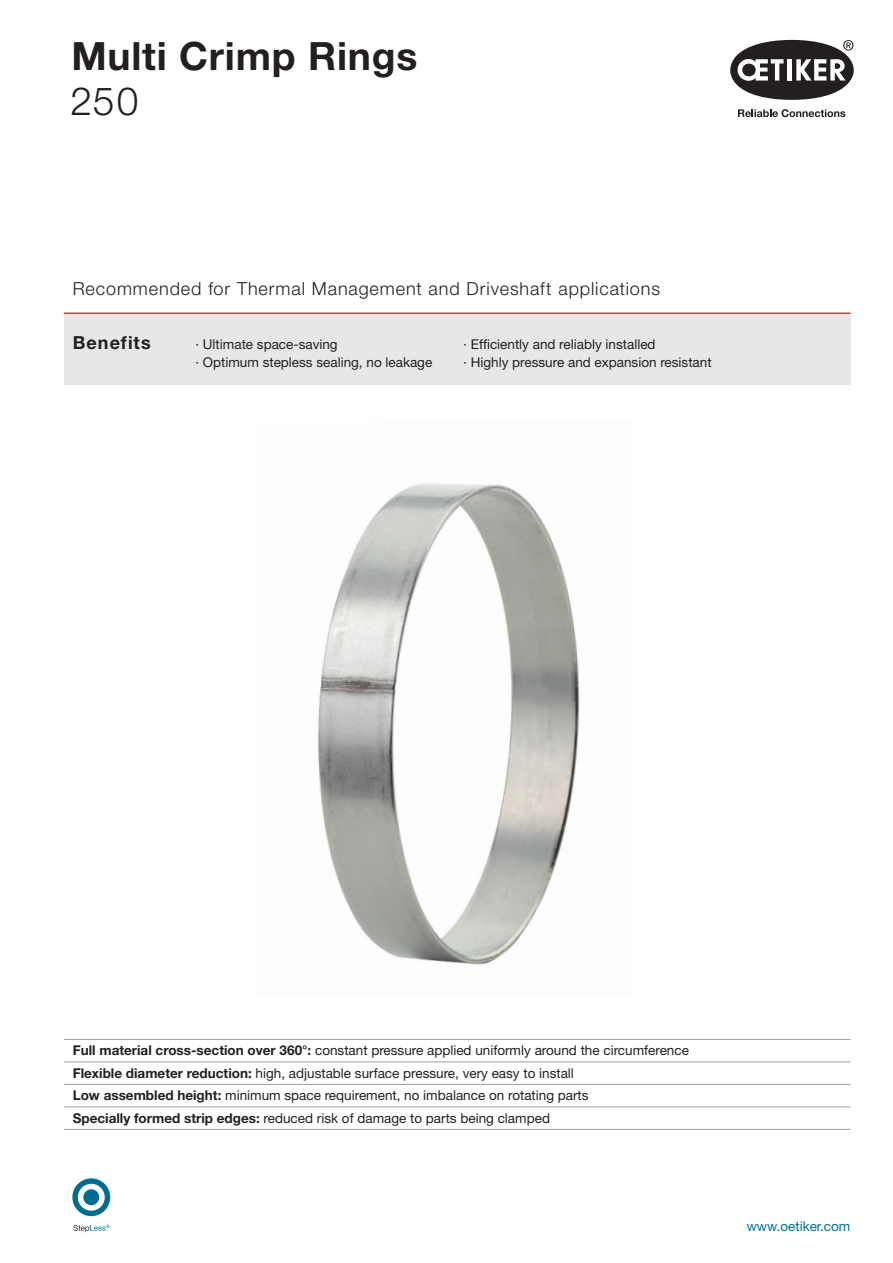
<style>
.page{position:relative;width:893px;height:1263px;background:#fff}
.page>*{position:absolute;margin:0;border:0;box-sizing:border-box;transform-origin:0 0}
.head_26pt{font:700 39px "Helvetica Neue LT Pro";letter-spacing:.02em;color:#231f20}
.head_26pt-2{font:300 39px "Helvetica Neue LT Pro";color:#231f20}
.subhead_12pt{font:300 18px "Helvetica Neue LT Pro";letter-spacing:.05em;color:#231f20}
.subhead_12pt-2{font:700 18px "Helvetica Neue LT Pro";letter-spacing:.06em;color:#231f20}
.copy_9pt_lined{font:13.5px "Helvetica Neue LT Pro";color:#231f20}
.copy_9pt{font:13.5px "Helvetica Neue LT Pro";color:#231f20}
.t1{font:13.5px "Helvetica Neue LT Pro";color:#006f9a}
.s1{font-weight:700}
</style>
<div class="page">
<img style="left:317px;top:483px;width:263px;height:482px">
<svg style="left:730px;top:40px;width:124px;height:60px"></svg>
<svg style="left:738px;top:109px;width:107px;height:8px"></svg>
<div style="left:64px;top:313px;width:786px;height:72px;background:#e6e7e9"></div>
<hr style="left:64px;top:313px;width:786px;height:1px;background:#db3f32">
<svg style="left:73px;top:1225px;width:36px;height:7px"></svg>
<svg style="left:72px;top:1178px;width:38px;height:38px"></svg>
<hr style="left:64px;top:1039px;width:786px;height:1px;background:#9d9fa2">
<hr style="left:64px;top:1061px;width:786px;height:1px;background:#9d9fa2">
<hr style="left:64px;top:1084px;width:786px;height:1px;background:#9d9fa2">
<hr style="left:64px;top:1106px;width:786px;height:1px;background:#9d9fa2">
<hr style="left:64px;top:1129px;width:786px;height:1px;background:#9d9fa2">
<p class="head_26pt" style="left:71px;top:32px;width:347px">Multi Crimp Rings</p>
<p class="head_26pt-2" style="left:70px;top:78px;width:70px">250</p>
<p class="subhead_12pt" style="left:73px;top:277px;width:589px">Recommended for Thermal Management and Driveshaft applications</p>
<p class="subhead_12pt-2" style="left:73px;top:331px;width:79px">Benefits</p>
<p class="copy_9pt" style="left:195px;top:335px;width:144px">· Ultimate space-saving</p>
<p class="copy_9pt" style="left:195px;top:353px;width:238px">· Optimum stepless sealing, no leakage</p>
<p class="copy_9pt" style="left:463px;top:335px;width:194px">· Efficiently and reliably installed</p>
<p class="copy_9pt" style="left:463px;top:353px;width:250px">· Highly pressure and expansion resistant</p>
<p class="copy_9pt_lined" style="left:73px;top:1042px;width:618px"><span class="s1">Full material cross-section over 360°:</span> constant pressure applied uniformly around the circumference</p>
<p class="copy_9pt_lined" style="left:73px;top:1064px;width:503px"><span class="s1">Flexible diameter reduction:</span> high, adjustable surface pressure, very easy to install</p>
<p class="copy_9pt_lined" style="left:73px;top:1087px;width:517px"><span class="s1">Low assembled height:</span> minimum space requirement, no imbalance on rotating parts</p>
<p class="copy_9pt_lined" style="left:73px;top:1109px;width:479px"><span class="s1">Specially formed strip edges:</span> reduced risk of damage to parts being clamped</p>
<p class="t1" style="left:747px;top:1217px;width:105px">www.oetiker.com</p>
</div>
